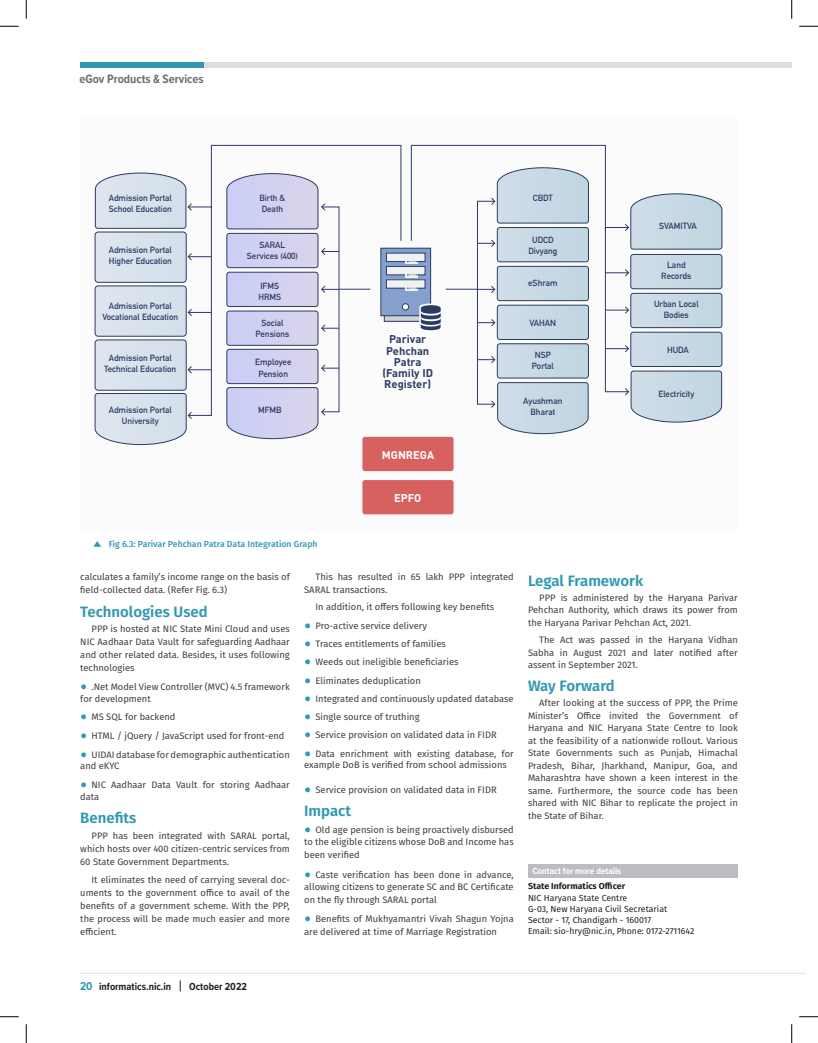
<style>
.page{position:relative;width:818px;height:1043px;background:#fff}
.page>*{position:absolute;margin:0;border:0;box-sizing:border-box;transform-origin:0 0}
.Heading{font:600 15px "Fira Sans";color:#3298b2}
.t1{font:700 12.5px "Proxima Nova Cond";color:#6d6f72}
.t2{font:700 11.12px/11.1px "DIN";color:#2c3b63;text-align:center}
.t3{font:700 11.12px "DIN";color:#fff}
.t4{font:700 10.62px "Proxima Nova Cond";color:#231f20}
.Paragraph{font:9.38px/12.5px "Fira Sans";color:#413f41;text-align:justify}
.Paragraph-2{font:700 9.38px "Proxima Nova Cond";color:#fff}
.t5{font:700 8.75px/11.1px "DIN Alternate";color:#2c3b63;text-align:center}
.Name{font:8.75px "Fira Sans";color:#231f20}
.Image_Caption{font:500 8.75px "Fira Sans";color:#3298b2}
.Name-2{font:700 8.75px "Fira Sans";color:#231f20}
.s1{font-family:"Fira Sans Condensed";font-size:23.75px;color:#3298b2}
.s2{font-size:11.88px;color:#3298b2}
</style>
<div class="page">
<div style="left:156px;top:62px;width:635px;height:5px;background:#dedddd"></div>
<div style="left:80px;top:62px;width:124px;height:5px;background:#3298b2"></div>
<hr style="left:80px;top:973px;width:711px;height:1px;background:#e2e3e3">
<svg style="left:791px;top:973px;width:14px;height:1px"></svg>
<div style="left:81px;top:117px;width:656px;height:412px;background:#fbfbfb"></div>
<div style="left:528px;top:864px;width:209px;height:14px;background:#bcbdc0"></div>
<div style="left:362px;top:437px;width:91px;height:34px;background:#d6615f;border-radius:3px"></div>
<div style="left:362px;top:480px;width:91px;height:34px;background:#d6615f;border-radius:3px"></div>
<svg style="left:94px;top:144px;width:628px;height:301px"></svg>
<svg style="left:93px;top:541px;width:8px;height:6px"></svg>
<svg style="left:0;top:25px;width:19px;height:2px"></svg>
<svg style="left:799px;top:25px;width:19px;height:2px"></svg>
<svg style="left:0;top:1016px;width:19px;height:1px"></svg>
<svg style="left:799px;top:1016px;width:19px;height:1px"></svg>
<svg style="left:25px;top:0;width:2px;height:19px"></svg>
<svg style="left:25px;top:1024px;width:2px;height:18px"></svg>
<svg style="left:791px;top:0;width:1px;height:19px"></svg>
<svg style="left:791px;top:1024px;width:1px;height:18px"></svg>
<h2 class="t1" style="left:79px;top:69px;width:126px">eGov Products &amp; Services</h2>
<p class="t5" style="left:109px;top:191px;width:65px;text-align:left">Admission Portal<br>School Education</p>
<p class="t5" style="left:109px;top:244px;width:65px;text-align:left">Admission Portal<br>Higher Education</p>
<p class="t5" style="left:102px;top:299px;width:77px">Admission Portal<br>Vocational Education</p>
<p class="t5" style="left:104px;top:352px;width:74px">Admission Portal<br>Technical Education</p>
<p class="t5" style="left:109px;top:404px;width:65px">Admission Portal<br>University</p>
<p class="t5" style="left:259px;top:192px;width:27px;text-align:left">Birth &amp;<br>Death</p>
<p class="t5" style="left:247px;top:238px;width:52px">SARAL<br>Services (400)</p>
<p class="t5" style="left:258px;top:280px;width:24px;text-align:left">IFMS<br>HRMS</p>
<p class="t5" style="left:255px;top:317px;width:35px">Social<br>Pensions</p>
<p class="t5" style="left:255px;top:356px;width:38px">Employee<br>Pension</p>
<p class="t5" style="left:258px;top:404px;width:25px">MFMB</p>
<p class="t2" style="left:382px;top:333px;width:52px">Parivar<br>Pehchan<br>Patra (Family ID<br>Register)</p>
<p class="t3" style="left:382px;top:447px;width:54px">MGNREGA</p>
<p class="t3" style="left:394px;top:490px;width:29px">EPFO</p>
<p class="t5" style="left:532px;top:192px;width:22px">CBDT</p>
<p class="t5" style="left:528px;top:234px;width:31px">UDCD<br>Divyang</p>
<p class="t5" style="left:528px;top:277px;width:31px">eShram</p>
<p class="t5" style="left:529px;top:317px;width:28px">VAHAN</p>
<p class="t5" style="left:532px;top:348px;width:23px">NSP<br>Portal</p>
<p class="t5" style="left:523px;top:394px;width:41px">Ayushman<br>Bharat</p>
<p class="t5" style="left:659px;top:220px;width:39px">SVAMITVA</p>
<p class="t5" style="left:661px;top:258px;width:32px">Land<br>Records</p>
<p class="t5" style="left:654px;top:297px;width:46px">Urban Local<br>Bodies</p>
<p class="t5" style="left:667px;top:344px;width:23px">HUDA</p>
<p class="t5" style="left:658px;top:387px;width:37px">Electricity</p>
<p class="Image_Caption" style="left:109px;top:536px;width:210px">Fig 6.3: Parivar Pehchan Patra Data Integration Graph</p>
<p class="Paragraph" style="left:80px;top:570px;width:211px;line-height:13px">calculates a family’s income range on the basis of field-collected data. (Refer Fig. 6.3)</p>
<p class="Heading" style="left:80px;top:599px;width:129px">Technologies Used</p>
<p class="Paragraph" style="left:80px;top:622px;width:211px;line-height:13px;text-indent:11px">PPP is hosted at NIC State Mini Cloud and uses NIC Aadhaar Data Vault for safeguarding Aadhaar and other related data. Besides, it uses following technologies</p>
<p class="Paragraph" style="left:80px;top:680px;width:211px;line-height:11.8px"><span class="s1">•</span> .Net Model View Controller (MVC) 4.5 framework for development</p>
<p class="Paragraph" style="left:80px;top:710px;width:97px"><span class="s1">•</span> MS SQL for backend</p>
<p class="Paragraph" style="left:80px;top:729px;width:206px"><span class="s1">•</span> HTML / jQuery / JavaScript used for front-end</p>
<p class="Paragraph" style="left:80px;top:748px;width:211px;line-height:11.8px"><span class="s1">•</span> UIDAI database for demographic authentication and eKYC</p>
<p class="Paragraph" style="left:80px;top:778px;width:211px;line-height:11.8px"><span class="s1">•</span> NIC Aadhaar Data Vault for storing Aadhaar data</p>
<p class="Heading" style="left:80px;top:805px;width:58px">Benefits</p>
<p class="Paragraph" style="left:80px;top:828px;width:211px;line-height:13px;text-indent:11px">PPP has been integrated with SARAL portal, which hosts over 400 citizen-centric services from 60 State Government Departments.</p>
<p class="Paragraph" style="left:80px;top:872px;width:211px;line-height:13px;text-indent:11px">It eliminates the need of carrying several doc&shy;uments to the government office to avail of the benefits of a government scheme. With the PPP, the process will be made much easier and more efficient.</p>
<p class="Paragraph" style="left:304px;top:570px;width:211px;text-indent:11px">This has resulted in 65 lakh PPP integrated<br>SARAL transactions.</p>
<p class="Paragraph" style="left:315px;top:600px;width:180px">In addition, it offers following key benefits</p>
<p class="Paragraph" style="left:304px;top:619px;width:124px"><span class="s1">•</span> Pro-active service delivery</p>
<p class="Paragraph" style="left:304px;top:637px;width:143px"><span class="s1">•</span> Traces entitlements of families</p>
<p class="Paragraph" style="left:304px;top:655px;width:156px"><span class="s1">•</span> Weeds out ineligible beneficiaries</p>
<p class="Paragraph" style="left:304px;top:673px;width:118px"><span class="s1">•</span> Eliminates deduplication</p>
<p class="Paragraph" style="left:304px;top:692px;width:211px"><span class="s1">•</span> Integrated and continuously updated database</p>
<p class="Paragraph" style="left:304px;top:710px;width:117px"><span class="s1">•</span> Single source of truthing</p>
<p class="Paragraph" style="left:304px;top:728px;width:194px"><span class="s1">•</span> Service provision on validated data in FIDR</p>
<p class="Paragraph" style="left:304px;top:747px;width:211px;line-height:11.2px"><span class="s1">•</span> Data enrichment with existing database, for example DoB is verified from school admissions</p>
<p class="Paragraph" style="left:304px;top:783px;width:194px"><span class="s1">•</span> Service provision on validated data in FIDR</p>
<p class="Heading" style="left:304px;top:798px;width:48px">Impact</p>
<p class="Paragraph" style="left:304px;top:823px;width:211px"><span class="s1">•</span> Old age pension is being proactively disbursed to the eligible citizens whose DoB and Income has been verified</p>
<p class="Paragraph" style="left:304px;top:867px;width:211px"><span class="s1">•</span> Caste verification has been done in advance, allowing citizens to generate SC and BC Certificate on the fly through SARAL portal</p>
<p class="Paragraph" style="left:304px;top:912px;width:211px"><span class="s1">•</span> Benefits of Mukhyamantri Vivah Shagun Yojna are delivered at time of Marriage Registration</p>
<p class="Heading" style="left:528px;top:568px;width:117px">Legal Framework</p>
<p class="Paragraph" style="left:528px;top:591px;width:211px;text-indent:11px">PPP is administered by the Haryana Parivar Pehchan Authority, which draws its power from the Haryana Parivar Pehchan Act, 2021.</p>
<p class="Paragraph" style="left:528px;top:633px;width:211px;text-indent:11px">The Act was passed in the Haryana Vidhan Sabha in August 2021 and later notified after assent in September 2021.</p>
<p class="Heading" style="left:528px;top:673px;width:88px">Way Forward</p>
<p class="Paragraph" style="left:528px;top:696px;width:211px;text-indent:11px">After looking at the success of PPP, the Prime Minister’s Office invited the Government of Haryana and NIC Haryana State Centre to look at the feasibility of a nationwide rollout. Various State Governments such as Punjab, Himachal Pradesh, Bihar, Jharkhand, Manipur, Goa, and Maharashtra have shown a keen interest in the same. Furthermore, the source code has been shared with NIC Bihar to replicate the project in the State of Bihar.</p>
<p class="Paragraph-2" style="left:532px;top:864px;width:90px">Contact for more details</p>
<p class="Name-2" style="left:528px;top:878px;width:99px">State Informatics Officer</p>
<p class="Name" style="left:528px;top:890px;width:101px">NIC Haryana State Centre</p>
<p class="Name" style="left:528px;top:902px;width:141px">G-03, New Haryana Civil Secretariat</p>
<p class="Name" style="left:528px;top:913px;width:125px">Sector - 17, Chandigarh - 160017</p>
<p class="Name" style="left:528px;top:924px;width:168px">Email: sio-hry@nic.in, Phone: 0172-2711642</p>
<p class="t4" style="left:80px;top:978px;width:93px"><span class="s2">20</span> informatics.nic.in</p>
<p class="t4" style="left:189px;top:978px;width:59px">October 2022</p>
</div>
